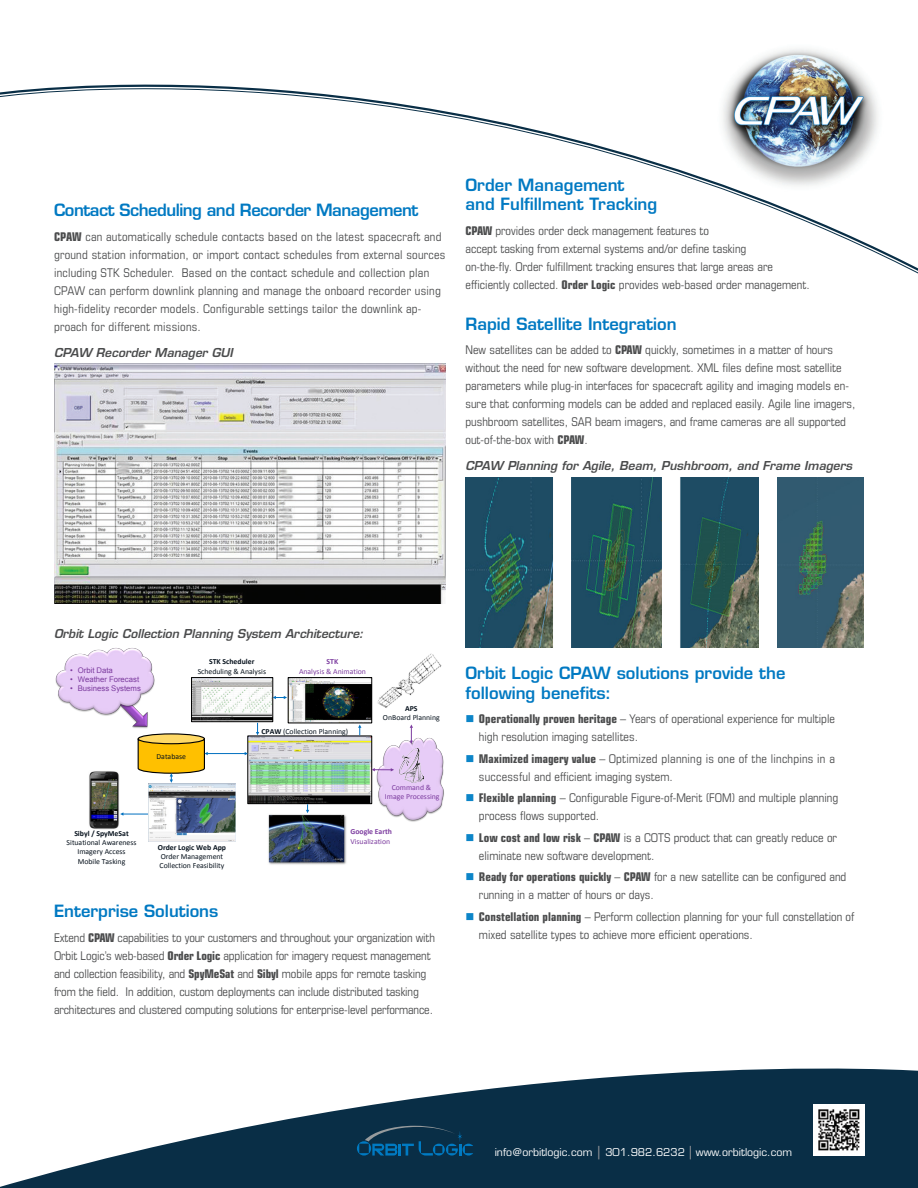
<style>
.page{position:relative;width:918px;height:1188px;background:#fff}
.page>*{position:absolute;margin:0;border:0;box-sizing:border-box;transform-origin:0 0}
.Sub_Header{font:600 16.5px/19.5px "Eurostile LT Std";color:#0079c2}
.Sub_Header-2{font:600 16.5px "Eurostile LT Std";letter-spacing:-.03em;color:#0079c2}
.Sub_Header-3{font:condensed 12px/18px "Eurostile LT Std";color:#4b4c4d}
.Body_Text{font:condensed 12px/18px "Eurostile LT Std";letter-spacing:.02em;color:#4b4c4d}
.Body_Text-2{font:condensed 12px/18px "Eurostile LT Std";letter-spacing:-.01em;color:#4b4c4d}
.t1{font:italic 600 12px "Eurostile LT Std";color:#4b4c4d}
.Sub_Header-4{font:condensed 12px/18px "Eurostile LT Std";letter-spacing:.02em;color:#4b4c4d}
.t2{font:10.5px "Eurostile LT Std";color:#fff}
.t3{font:7.8px/9.3px "Calibri";color:#07121d;text-align:center}
.t4{font:7.8px/9.3px "Calibri";color:#7c3c9f}
.t5{font:7.8px "Arial";color:#7c3c9f}
.t6{font:700 7.8px "Calibri";color:#7c3c9f}
.s1{font-weight:700}
.s2{font-size:13.5px;color:#939598}
</style>
<div class="page">
<svg style="left:0;top:1068px;width:918px;height:120px;fill:#092e46"></svg>
<img style="left:54px;top:364px;width:392px;height:239px">
<img style="left:129px;top:716px;width:19px;height:13px">
<img style="left:376px;top:737px;width:68px;height:85px">
<img style="left:250px;top:738px;width:120px;height:64px">
<div style="left:248px;top:736px;width:124px;height:68px;border:1px solid #000"></div>
<img style="left:89px;top:771px;width:31px;height:59px">
<img style="left:268px;top:814px;width:79px;height:51px">
<img style="left:193px;top:679px;width:78px;height:41px">
<div style="left:191px;top:677px;width:82px;height:45px;border:1px solid #000"></div>
<svg style="left:306px;top:804px;width:3px;height:9px"></svg>
<hr style="left:123px;top:814px;width:42px;height:1px;background:#0070c0">
<hr style="left:207px;top:753px;width:38px;height:1px;background:#0070c0">
<svg style="left:137px;top:733px;width:71px;height:50px"></svg>
<svg style="left:256px;top:723px;width:3px;height:12px"></svg>
<img style="left:290px;top:679px;width:80px;height:42px">
<div style="left:288px;top:677px;width:84px;height:46px;border:1px solid #000"></div>
<svg style="left:273px;top:696px;width:14px;height:3px"></svg>
<svg style="left:372px;top:768px;width:22px;height:3px"></svg>
<img style="left:149px;top:783px;width:87px;height:59px">
<img style="left:377px;top:653px;width:65px;height:55px">
<svg style="left:358px;top:725px;width:3px;height:10px"></svg>
<img style="left:55px;top:648px;width:100px;height:68px">
<img style="left:399px;top:748px;width:24px;height:35px">
<svg style="left:410px;top:725px;width:3px;height:19px"></svg>
<svg style="left:357px;top:1126px;width:116px;height:30px;background:#0c3f5e"></svg>
<img style="left:814px;top:1105px;width:50px;height:51px">
<img style="left:738px;top:49px;width:59px;height:28px">
<img style="left:466px;top:478px;width:292px;height:169px">
<img style="left:778px;top:478px;width:86px;height:169px">
<svg style="left:0;top:80px;width:918px;height:194px"></svg>
<p class="Sub_Header-2" style="left:54px;top:200px;width:366px">Contact Scheduling and Recorder Management</p>
<p class="Body_Text" style="left:54px;top:228px;width:393px"><span class="s1">CPAW</span> can automatically schedule contacts based on the latest spacecraft and ground station information, or import contact schedules from external sources including STK Scheduler. Based on the contact schedule and collection plan CPAW can perform downlink planning and manage the onboard recorder using high-fidelity recorder models. Configurable settings tailor the downlink ap&shy;proach for different missions.</p>
<p class="t1" style="left:54px;top:345px;width:180px">CPAW Recorder Manager GUI</p>
<p class="Sub_Header" style="left:465px;top:175px;width:193px">Order Management and Fulfillment Tracking</p>
<p class="Sub_Header-3" style="left:465px;top:221px;width:346px"><span class="s1">CPAW</span> provides order deck management features to<br>accept tasking from external systems and/or define tasking<br>on-the-fly. Order fulfillment tracking ensures that large areas are efficiently collected. <span class="s1">Order Logic</span> provides web-based order management.</p>
<p class="Sub_Header" style="left:465px;top:314px;width:213px">Rapid Satellite Integration</p>
<p class="Sub_Header-3" style="left:465px;top:341px;width:392px">New satellites can be added to <span class="s1">CPAW</span> quickly, sometimes in a matter of hours without the need for new software development. XML files define most satellite parameters while plug-in interfaces for spacecraft agility and imaging models en&shy;sure that conforming models can be added and replaced easily. Agile line imagers, pushbroom satellites, SAR beam imagers, and frame cameras are all supported out-of-the-box with <span class="s1">CPAW</span>.</p>
<p class="t1" style="left:465px;top:458px;width:388px">CPAW Planning for Agile, Beam, Pushbroom, and Frame Imagers</p>
<p class="t1" style="left:54px;top:626px;width:311px">Orbit Logic Collection Planning System Architecture:</p>
<p class="t3" style="left:198px;top:657px;width:70px"><span class="s1">STK Scheduler<br></span>Scheduling &amp; Analysis</p>
<p class="t6" style="left:327px;top:657px;width:13px">STK</p>
<p class="t5" style="left:70px;top:665px;width:44px">• Orbit Data</p>
<p class="t4" style="left:299px;top:666px;width:69px">Analysis &amp; Animation</p>
<p class="t5" style="left:70px;top:674px;width:71px">• Weather Forecast</p>
<p class="t5" style="left:70px;top:684px;width:72px">• Business Systems</p>
<p class="t3" style="left:157px;top:751px;width:31px">Database</p>
<p class="t3" style="left:262px;top:726px;width:88px"><span class="s1">CPAW</span> (Collection Planning)</p>
<p class="t3" style="left:383px;top:704px;width:58px"><span class="s1">APS<br></span>OnBoard Planning</p>
<p class="t4" style="left:385px;top:782px;width:56px;text-align:center">Command &amp;<br>Image Processing</p>
<p class="t3" style="left:67px;top:829px;width:71px"><span class="s1">Sibyl / SpyMeSat<br></span>Situational Awareness<br>Imagery Access<br>Mobile Tasking</p>
<p class="t4" style="left:350px;top:827px;width:43px"><span class="s1">Google Earth<br></span>Visualization</p>
<p class="t3" style="left:158px;top:842px;width:70px;text-align:left"><span class="s1">Order Logic Web App<br></span>Order Management<br>Collection Feasibility</p>
<p class="Sub_Header" style="left:54px;top:901px;width:166px">Enterprise Solutions</p>
<p class="Body_Text-2" style="left:54px;top:928px;width:382px">Extend <span class="s1">CPAW</span> capabilities to your customers and throughout your organization with Orbit Logic’s web-based <span class="s1">Order Logic</span> application for imagery request management and collection feasibility, and <span class="s1">SpyMeSat</span> and <span class="s1">Sibyl</span> mobile apps for remote tasking from the field. In addition, custom deployments can include distributed tasking architectures and clustered computing solutions for enterprise-level performance.</p>
<p class="Sub_Header" style="left:465px;top:663px;width:321px">Orbit Logic CPAW solutions provide the following benefits:</p>
<p class="Sub_Header-3" style="left:479px;top:710px;width:358px"><span class="s1">Operationally proven heritage</span> – Years of operational experience for multiple high resolution imaging satellites.</p>
<p class="Sub_Header-4" style="left:479px;top:749px;width:357px"><span class="s1">Maximized imagery value</span> – Optimized planning is one of the linchpins in a successful and efficient imaging system.</p>
<p class="Sub_Header-3" style="left:479px;top:789px;width:361px"><span class="s1">Flexible planning</span> – Configurable Figure-of-Merit (FOM) and multiple planning process flows supported.</p>
<p class="Sub_Header-3" style="left:479px;top:828px;width:360px"><span class="s1">Low cost and low risk</span> – <span class="s1">CPAW</span> is a COTS product that can greatly reduce or eliminate new software development.</p>
<p class="Sub_Header-3" style="left:479px;top:868px;width:369px"><span class="s1">Ready for operations quickly</span> – <span class="s1">CPAW</span> for a new satellite can be configured and running in a matter of hours or days.</p>
<p class="Sub_Header-3" style="left:479px;top:907px;width:377px"><span class="s1">Constellation planning</span> – Perform collection planning for your full constellation of mixed satellite types to achieve more efficient operations.</p>
<p class="t2" style="left:495px;top:1145px;width:299px">info@orbitlogic.com <span class="s2">|</span> 301.982.6232 <span class="s2">|</span> www.orbitlogic.com</p>
</div>
